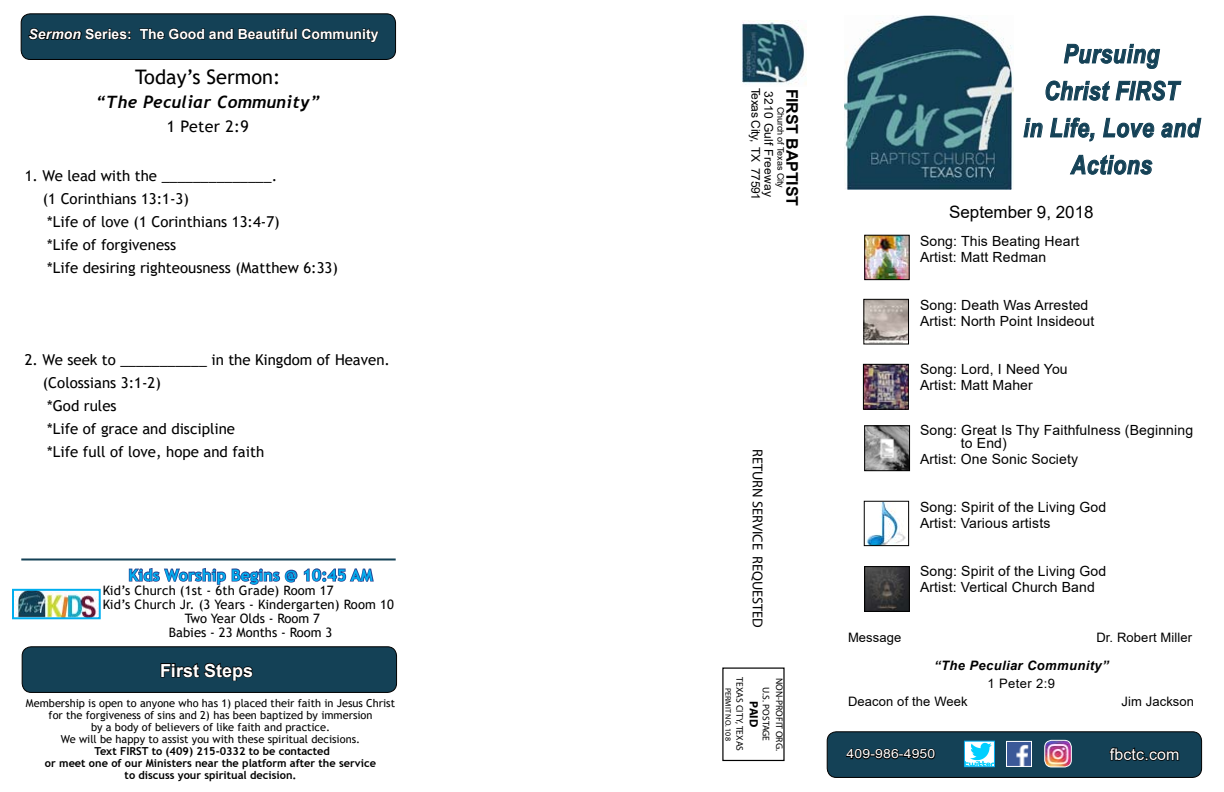
<style>
.page{position:relative;width:1224px;height:792px;background:#fff}
.page>*{position:absolute;margin:0;border:0;box-sizing:border-box;transform-origin:0 0}
.t1{font:italic 700 26px/37px "Arial Narrow";letter-spacing:.02em;color:#144156;text-align:center}
.t2{font:20px "Trebuchet MS";color:#000}
.t3{font:700 18px "Arial";color:#fff}
.t4{font:italic 700 17px "Trebuchet";letter-spacing:.02em;color:#000}
.t5{font:17px "Arial";color:#000}
.t6{font:700 16px "Trebuchet MS";letter-spacing:.01em;color:#00aeef}
.t7{font:700 16px "Arial";letter-spacing:-.01em;color:#000}
.t8{font:16px "Arial";letter-spacing:.01em;color:#fff}
.t9{font:16px "Trebuchet MS";letter-spacing:.02em;color:#000}
.t10{font:15px "Trebuchet MS";color:#000}
.t11{font:14.4px "Myriad Pro";color:#000}
.t12{font:14px/16px "Arial";letter-spacing:.01em;color:#000}
.t13{font:700 14px "Arial";color:#fff}
.t14{font:13px "Trebuchet MS";letter-spacing:.01em;color:#000}
.t15{font:13px "Arial";letter-spacing:.01em;color:#000}
.t16{font:italic 700 13px "Arial";letter-spacing:.03em;color:#000}
.t17{font:12.6px "Arial";letter-spacing:.01em;color:#fff;scale:1.11 1}
.t18{font:12px "Arial";letter-spacing:-.03em;color:#000}
.t19{font:12px "Arial";letter-spacing:.02em;color:#000}
.t20{font:700 12px "Myriad Pro";color:#000}
.t21{font:11px/12px "Trebuchet MS";color:#000;text-align:center}
.t22{font:700 11px/12px "Trebuchet MS";color:#000;text-align:center}
.t23{font:9.6px/13.2px "Myriad Pro";color:#000;text-align:center}
.t24{font:9px "Arial";letter-spacing:-.01em;color:#000}
.t25{font:8px "Myriad Pro";color:#000}
.s1{font-style:italic}
</style>
<div class="page">
<div style="left:22px;top:647px;width:375px;height:45px;background:#144156;border-radius:9px"></div>
<div style="left:22px;top:646px;width:375px;height:47px;border:1px solid #000;border-radius:9px"></div>
<div style="left:21px;top:14px;width:375px;height:45px;background:#144156;border-radius:9px"></div>
<div style="left:21px;top:13px;width:375px;height:47px;border:1px solid #000;border-radius:9px"></div>
<div style="left:827px;top:732px;width:375px;height:45px;background:#144156;border-radius:9px"></div>
<div style="left:827px;top:731px;width:375px;height:47px;border:1px solid #000;border-radius:9px"></div>
<img style="left:1008px;top:743px;width:22px;height:22px">
<div style="left:1006px;top:741px;width:26px;height:26px;border:1px solid #fff"></div>
<hr style="left:21px;top:558px;width:375px;height:2px;background:#144156">
<svg style="left:1064px;top:44px;width:96px;height:25px"></svg>
<svg style="left:1046px;top:81px;width:64px;height:20px"></svg>
<svg style="left:1116px;top:81px;width:65px;height:20px"></svg>
<svg style="left:1024px;top:118px;width:19px;height:19px"></svg>
<svg style="left:1050px;top:118px;width:45px;height:23px"></svg>
<svg style="left:1103px;top:118px;width:51px;height:20px"></svg>
<svg style="left:1161px;top:118px;width:40px;height:20px"></svg>
<svg style="left:1070px;top:155px;width:82px;height:20px"></svg>
<svg style="left:846px;top:748px;width:90px;height:12px"></svg>
<svg style="left:1109px;top:747px;width:71px;height:14px"></svg>
<svg style="left:160px;top:662px;width:93px;height:19px"></svg>
<svg style="left:28px;top:28px;width:103px;height:12px"></svg>
<svg style="left:139px;top:28px;width:240px;height:15px"></svg>
<img style="left:966px;top:743px;width:27px;height:22px">
<div style="left:964px;top:741px;width:31px;height:26px;border:1px solid #00aeef"></div>
<img style="left:1045px;top:740px;width:26px;height:27px">
<div style="left:1044px;top:740px;width:28px;height:27px;border:1px solid #fff;border-radius:7px"></div>
<img style="left:845px;top:15px;width:169px;height:175px">
<img style="left:742px;top:21px;width:63px;height:64px">
<img style="left:15px;top:592px;width:83px;height:24px">
<div style="left:12px;top:589px;width:89px;height:30px;border:2px solid #00aeef"></div>
<svg style="left:128px;top:568px;width:246px;height:17px"></svg>
<img style="left:866px;top:503px;width:40px;height:41px">
<div style="left:864px;top:501px;width:45px;height:45px;border:1px solid #000"></div>
<img style="left:866px;top:568px;width:42px;height:42px">
<div style="left:864px;top:566px;width:46px;height:46px;border:1px solid #000"></div>
<img style="left:866px;top:427px;width:42px;height:42px">
<div style="left:864px;top:425px;width:46px;height:46px;border:1px solid #000"></div>
<img style="left:865px;top:366px;width:42px;height:42px">
<div style="left:863px;top:364px;width:46px;height:46px;border:1px solid #000"></div>
<img style="left:866px;top:237px;width:42px;height:41px">
<div style="left:864px;top:235px;width:46px;height:45px;border:1px solid #000"></div>
<img style="left:865px;top:301px;width:42px;height:42px">
<div style="left:863px;top:299px;width:46px;height:46px;border:1px solid #000"></div>
<p class="t13" style="left:28px;top:24px;width:352px"><span class="s1">Sermon</span> Series: The Good and Beautiful Community</p>
<h2 class="t2" style="left:135px;top:64px;width:147px">Today’s Sermon:</h2>
<p class="t4" style="left:96px;top:91px;width:226px">“The Peculiar Community”</p>
<p class="t9" style="left:167px;top:116px;width:84px">1 Peter 2:9</p>
<h1 class="t1" style="left:1023px;top:34px;width:178px">Pursuing<br>Christ FIRST<br>in Life, Love and<br>Actions</h1>
<p class="t18" style="left:764px;top:88px;width:114px;rotate:90deg">Texas City, TX 77591</p>
<p class="t19" style="left:777px;top:91px;width:107px;rotate:90deg">3210 Gulf Freeway</p>
<p class="t7" style="left:803px;top:89px;width:119px;rotate:90deg">FIRST BAPTIST</p>
<p class="t24" style="left:787px;top:107px;width:83px;rotate:90deg">Church of Texas City</p>
<p class="t10" style="left:25px;top:166px;width:254px">1. We lead with the ______________.</p>
<p class="t10" style="left:43px;top:189px;width:148px">(1 Corinthians 13:1-3)</p>
<p class="t10" style="left:47px;top:212px;width:234px">*Life of love (1 Corinthians 13:4-7)</p>
<p class="t10" style="left:47px;top:235px;width:131px">*Life of forgiveness</p>
<p class="t10" style="left:47px;top:258px;width:292px">*Life desiring righteousness (Matthew 6:33)</p>
<p class="t5" style="left:949px;top:200px;width:146px">September 9, 2018</p>
<p class="t12" style="left:920px;top:233px;width:161px">Song: This Beating Heart<br>Artist: Matt Redman</p>
<p class="t12" style="left:920px;top:297px;width:176px">Song: Death Was Arrested<br>Artist: North Point Insideout</p>
<p class="t12" style="left:920px;top:361px;width:149px">Song: Lord, I Need You<br>Artist: Matt Maher</p>
<p class="t12" style="left:961px;top:423px;width:234px;line-height:13px;text-indent:-41px">Song: Great Is Thy Faithfulness (Beginning to End)</p>
<p class="t12" style="left:920px;top:451px;width:160px">Artist: One Sonic Society</p>
<p class="t12" style="left:920px;top:499px;width:188px">Song: Spirit of the Living God<br>Artist: Various artists</p>
<p class="t12" style="left:920px;top:563px;width:188px">Song: Spirit of the Living God<br>Artist: Vertical Church Band</p>
<p class="t10" style="left:25px;top:350px;width:367px">2. We seek to ___________ in the Kingdom of Heaven.</p>
<p class="t10" style="left:43px;top:373px;width:120px">(Colossians 3:1-2)</p>
<p class="t10" style="left:47px;top:396px;width:71px">*God rules</p>
<p class="t10" style="left:47px;top:419px;width:189px">*Life of grace and discipline</p>
<p class="t10" style="left:47px;top:442px;width:218px">*Life full of love, hope and faith</p>
<p class="t11" style="left:766px;top:449px;width:181px;rotate:90deg">RETURN SERVICE REQUESTED</p>
<p class="t6" style="left:128px;top:565px;width:246px">Kids Worship Begins @ 10:45 AM</p>
<p class="t14" style="left:103px;top:582px;width:232px">Kid’s Church (1st - 6th Grade) Room 17</p>
<p class="t14" style="left:103px;top:596px;width:293px">Kid’s Church Jr. (3 Years - Kindergarten) Room 10</p>
<p class="t14" style="left:185px;top:610px;width:137px">Two Year Olds - Room 7</p>
<p class="t14" style="left:169px;top:624px;width:165px">Babies - 23 Months - Room 3</p>
<p class="t15" style="left:848px;top:628px;width:55px">Message</p>
<p class="t15" style="left:1096px;top:628px;width:97px">Dr. Robert Miller</p>
<p class="t16" style="left:934px;top:656px;width:176px">“The Peculiar Community”</p>
<p class="t15" style="left:988px;top:674px;width:69px">1 Peter 2:9</p>
<p class="t3" style="left:160px;top:658px;width:95px">First Steps</p>
<p class="t23" style="left:747px;top:677px;width:75px;rotate:90deg">TEXAS CITY, TEXAS</p>
<p class="t23" style="left:786px;top:678px;width:74px;rotate:90deg">NON-PROFIT ORG.<br>U.S. POSTAGE</p>
<p class="t25" style="left:733px;top:688px;width:54px;rotate:90deg">PERMIT NO. 108</p>
<p class="t21" style="left:26px;top:697px;width:371px">Membership is open to anyone who has 1) placed their faith in Jesus Christ</p>
<p class="t15" style="left:848px;top:692px;width:121px">Deacon of the Week</p>
<p class="t15" style="left:1121px;top:692px;width:74px">Jim Jackson</p>
<p class="t21" style="left:49px;top:709px;width:325px">for the forgiveness of sins and 2) has been baptized by immersion by a body of believers of like faith and practice.<br>We will be happy to assist you with these spiritual decisions.</p>
<p class="t22" style="left:45px;top:745px;width:333px">Text FIRST to (409) 215-0332 to be contacted<br>or meet one of our Ministers near the platform after the service to discuss your spiritual decision.</p>
<p class="t20" style="left:762px;top:701px;width:27px;rotate:90deg">PAID</p>
<p class="t17" style="left:847px;top:745px;width:81px">409-986-4950</p>
<p class="t8" style="left:1110px;top:743px;width:71px">fbctc.com</p>
</div>
